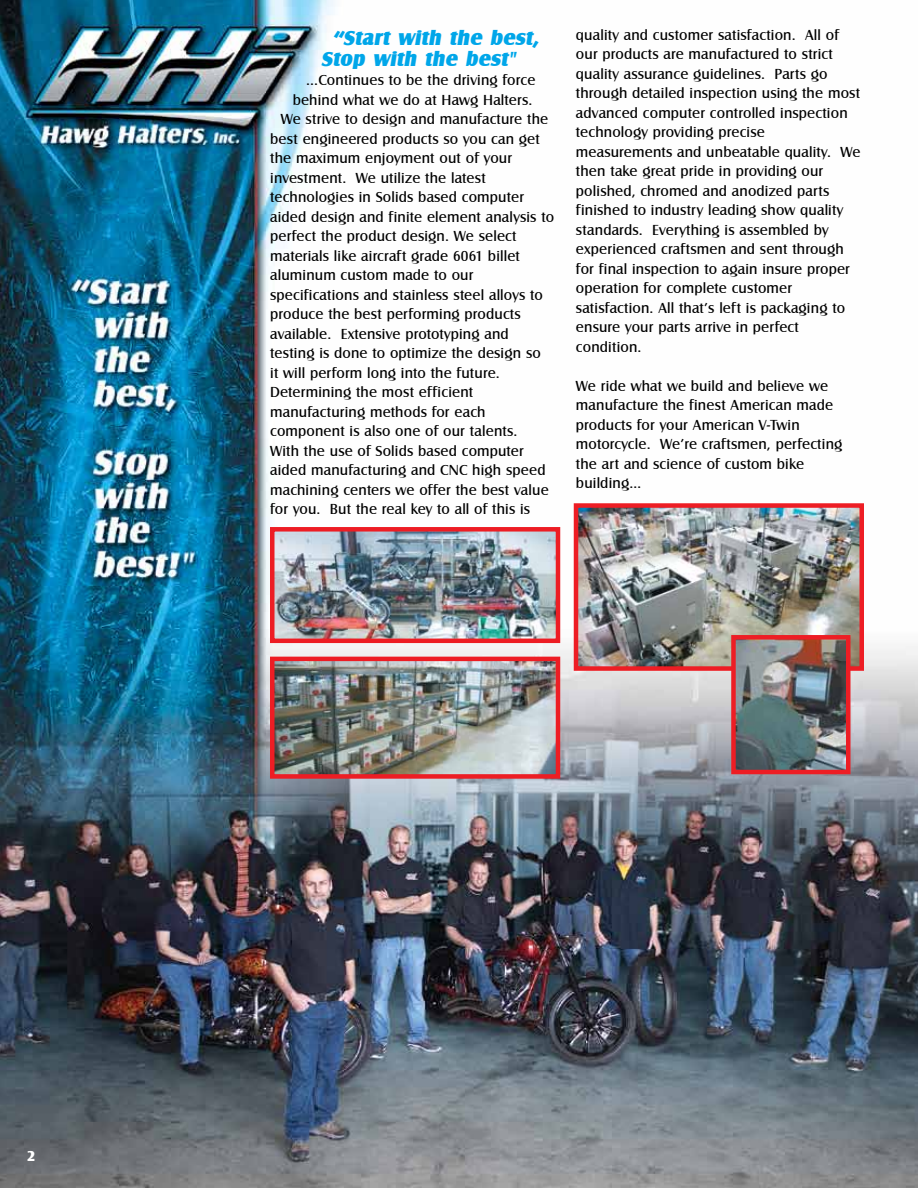
<style>
.page{position:relative;width:918px;height:1188px;background:#fff}
.page>*{position:absolute;margin:0;border:0;box-sizing:border-box;transform-origin:0 0}
.t1{font:italic 21px/21px "Castle T Ultr";color:#00a6e9}
.t2{font:15px/19.5px "Castle T";letter-spacing:.01em;color:#000}
.t3{font:15px "Castle T Ultr";color:#fff}
</style>
<div class="page">
<img style="left:0;top:0;width:918px;height:1188px">
<img style="left:275px;top:662px;width:280px;height:112px">
<div style="left:270px;top:657px;width:290px;height:122px;border:4px solid #ed1d24"></div>
<img style="left:579px;top:508px;width:280px;height:158px">
<div style="left:574px;top:503px;width:290px;height:168px;border:4px solid #ed1d24"></div>
<img style="left:275px;top:532px;width:280px;height:106px">
<div style="left:270px;top:527px;width:290px;height:116px;border:4px solid #ed1d24"></div>
<img style="left:736px;top:640px;width:109px;height:129px">
<div style="left:731px;top:635px;width:119px;height:139px;border:4px solid #ed1d24"></div>
<h1 class="t1" style="left:321px;top:27px;width:223px;text-indent:11px">“Start with the best,<br>Stop with the best"</h1>
<p class="t2" style="left:306px;top:71px;width:231px">...Continues to be the driving force</p>
<p class="t2" style="left:293px;top:90px;width:241px">behind what we do at Hawg Halters.</p>
<p class="t2" style="left:281px;top:110px;width:269px">We strive to design and manufacture the</p>
<p class="t2" style="left:270px;top:129px;width:271px">best engineered products so you can get</p>
<p class="t2" style="left:270px;top:149px;width:243px">the maximum enjoyment out of your</p>
<p class="t2" style="left:270px;top:168px;width:217px">investment. We utilize the latest</p>
<p class="t2" style="left:270px;top:188px;width:255px">technologies in Solids based computer</p>
<p class="t2" style="left:270px;top:207px;width:285px">aided design and finite element analysis to</p>
<p class="t2" style="left:270px;top:227px;width:248px">perfect the product design. We select</p>
<p class="t2" style="left:270px;top:246px;width:251px">materials like aircraft grade 6061 billet</p>
<p class="t2" style="left:270px;top:266px;width:205px">aluminum custom made to our</p>
<p class="t2" style="left:270px;top:285px;width:274px">specifications and stainless steel alloys to</p>
<p class="t2" style="left:270px;top:305px;width:252px">produce the best performing products</p>
<p class="t2" style="left:270px;top:324px;width:240px">available. Extensive prototyping and</p>
<p class="t2" style="left:270px;top:344px;width:272px">testing is done to optimize the design so</p>
<p class="t2" style="left:270px;top:363px;width:231px">it will perform long into the future.</p>
<p class="t2" style="left:270px;top:383px;width:205px">Determining the most efficient</p>
<p class="t2" style="left:270px;top:402px;width:217px">manufacturing methods for each</p>
<p class="t2" style="left:270px;top:422px;width:249px">component is also one of our talents.</p>
<p class="t2" style="left:270px;top:441px;width:255px">With the use of Solids based computer</p>
<p class="t2" style="left:270px;top:461px;width:277px">aided manufacturing and CNC high speed</p>
<p class="t2" style="left:270px;top:480px;width:280px">machining centers we offer the best value</p>
<p class="t2" style="left:270px;top:500px;width:262px">for you. But the real key to all of this is</p>
<p class="t2" style="left:576px;top:25px;width:286px">quality and customer satisfaction. All of our products are manufactured to strict quality assurance guidelines. Parts go through detailed inspection using the most advanced computer controlled inspection technology providing precise measurements and unbeatable quality. We then take great pride in providing our polished, chromed and anodized parts finished to industry leading show quality standards. Everything is assembled by experienced craftsmen and sent through for final inspection to again insure proper operation for complete customer satisfaction. All that’s left is packaging to ensure your parts arrive in perfect condition.</p>
<p class="t2" style="left:576px;top:376px;width:268px">We ride what we build and believe we manufacture the finest American made products for your American V-Twin motorcycle. We’re craftsmen, perfecting the art and science of custom bike building…</p>
<p class="t3" style="left:27px;top:1147px;width:10px">2</p>
</div>
